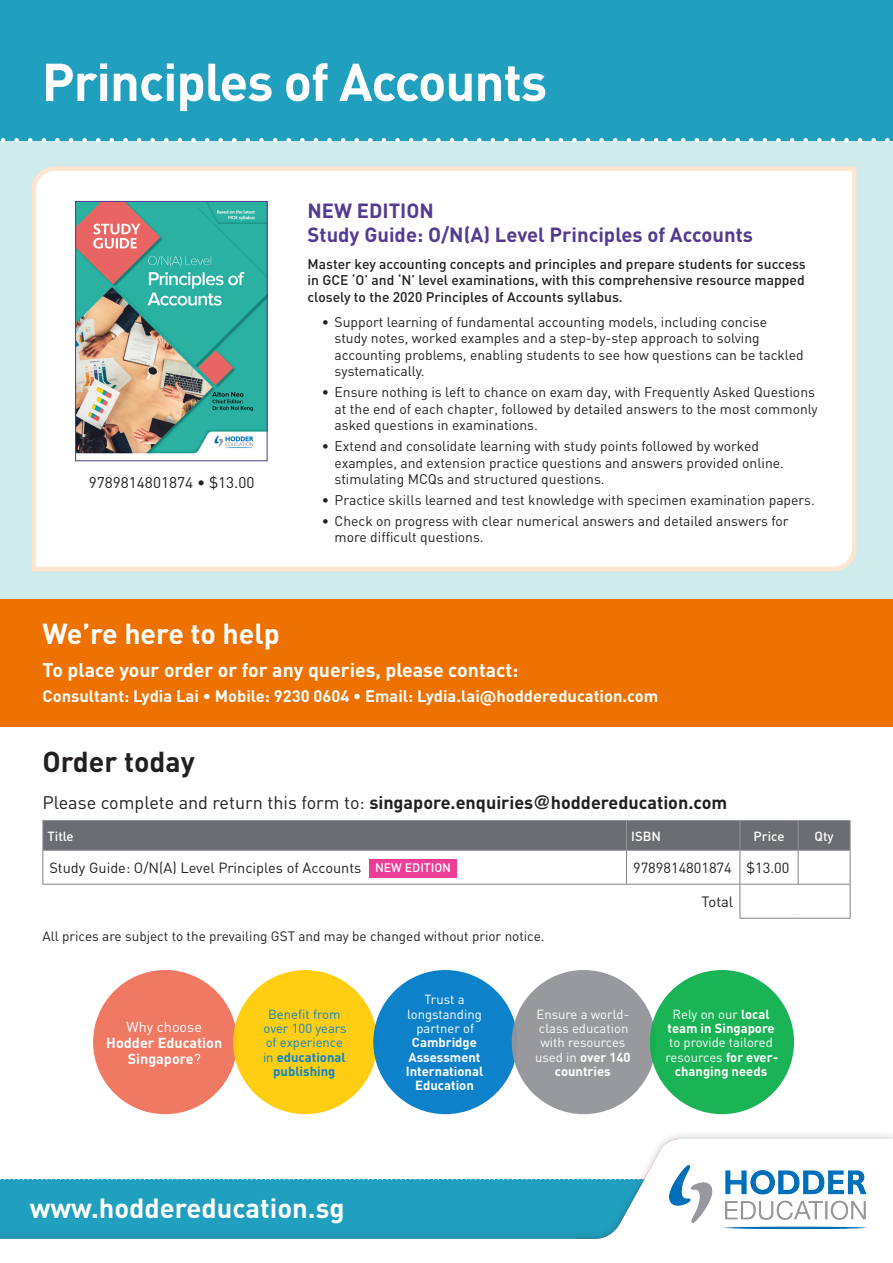
<style>
.page{position:relative;width:893px;height:1263px;background:#fff}
.page>*{position:absolute;margin:0;border:0;box-sizing:border-box;transform-origin:0 0}
.t1{font:700 52.5px "DIN";letter-spacing:-.02em;color:#fff}
.t2{font:700 28.5px "DIN";color:#fff}
.t3{font:700 28.5px "DIN";color:#231f20}
.t4{font:700 27.3px "DIN";color:#fff}
.t5{font:700 20.25px/24.3px "DIN";color:#543a91}
.t6{font:700 19.5px "DIN";color:#fff}
.t7{font:700 18px "DIN";color:#231f20}
.t8{font:700 16.5px "DIN";color:#fff}
.t9{font:15.45px "DIN";color:#231f20}
.t10{font:14.85px "DIN";letter-spacing:-.005em;color:#231f20}
.t11{font:14.55px "DIN";color:#231f20}
.t12{font:700 14.4px/15.6px "DIN";color:#fff;text-align:center}
.t13{font:14.4px "DIN";color:#fff}
.t14{font:13.8px/16.5px "DIN";color:#231f20}
.t15{font:500 13.8px/16.5px "DIN";color:#231f20;text-align:justify}
.t16{font:13.5px "DIN";color:#231f20}
.t17{font:500 13.2px "DIN";color:#fff}
.t18{font:13.05px/14.4px "DIN";color:#fff;text-align:center}
.t19{font:700 13.05px/14.4px "DIN";color:#fff;text-align:center}
.t20{font:13.05px/14.4px "DIN";color:#007cc8;text-align:center}
.t21{font:500 12.15px "DIN";color:#fff}
.s1{font-family:"Nexus Sans Pro"}
.s2{font-weight:400}
.s3{font-family:"Helvetica"}
.s4{font-weight:700}
</style>
<div class="page">
<div style="left:0;top:142px;width:893px;height:458px;background:#cfebec"></div>
<svg style="left:30px;top:165px;width:828px;height:408px"></svg>
<img style="left:77px;top:203px;width:188px;height:256px">
<div style="left:75px;top:201px;width:192px;height:260px;border:1px solid #543a91"></div>
<div style="left:0;top:0;width:893px;height:140px;background:#209fbe"></div>
<svg style="left:0;top:138px;width:893px;height:4px"></svg>
<div style="left:0;top:600px;width:893px;height:127px;background:#ee7202"></div>
<img style="left:0;top:1135px;width:893px;height:104px">
<img style="left:670px;top:1166px;width:197px;height:67px">
<div style="left:43px;top:820px;width:808px;height:30px;background:#6c6d70"></div>
<hr style="left:43px;top:850px;width:583px;height:1px;background:#808285">
<hr style="left:43px;top:850px;width:1px;height:34px;background:#808285">
<hr style="left:626px;top:850px;width:114px;height:1px;background:#808285">
<hr style="left:626px;top:850px;width:1px;height:34px;background:#808285">
<hr style="left:740px;top:850px;width:58px;height:1px;background:#808285">
<hr style="left:740px;top:850px;width:1px;height:34px;background:#808285">
<hr style="left:798px;top:850px;width:52px;height:1px;background:#808285">
<hr style="left:798px;top:850px;width:1px;height:34px;background:#808285">
<hr style="left:850px;top:850px;width:1px;height:34px;background:#808285">
<hr style="left:43px;top:884px;width:583px;height:1px;background:#808285">
<hr style="left:626px;top:884px;width:114px;height:1px;background:#808285">
<hr style="left:740px;top:884px;width:58px;height:1px;background:#808285">
<hr style="left:740px;top:884px;width:1px;height:34px;background:#808285">
<hr style="left:798px;top:884px;width:52px;height:1px;background:#808285">
<hr style="left:850px;top:884px;width:1px;height:34px;background:#808285">
<hr style="left:740px;top:918px;width:58px;height:1px;background:#808285">
<hr style="left:798px;top:918px;width:52px;height:1px;background:#808285">
<div style="left:93px;top:970px;width:144px;height:144px;background:#f07963;border-radius:50%"></div>
<div style="left:233px;top:970px;width:144px;height:144px;background:#ffcd12;border-radius:50%"></div>
<div style="left:373px;top:970px;width:144px;height:144px;background:#0d82ca;border-radius:50%"></div>
<div style="left:512px;top:970px;width:144px;height:144px;background:#939498;border-radius:50%"></div>
<div style="left:650px;top:970px;width:144px;height:144px;background:#1ab456;border-radius:50%"></div>
<div style="left:369px;top:859px;width:88px;height:18px;background:#ed3e97"></div>
<p class="t1" style="left:42px;top:48px;width:507px">Principles of Accounts</p>
<p class="t9" style="left:89px;top:473px;width:167px">9789814801874 • $13.00</p>
<p class="t5" style="left:308px;top:198px;width:447px">NEW EDITION<br>Study Guide: O/N(A) Level Principles of Accounts</p>
<p class="t15" style="left:308px;top:255px;width:500px">Master key accounting concepts and principles and prepare students for success in GCE ‘O’ and ‘N’ level examinations, with this comprehensive resource mapped closely to the 2020 Principles of Accounts syllabus.</p>
<p class="t14" style="left:335px;top:313px;width:470px;text-indent:-13px">• Support learning of fundamental accounting models, including concise<br>study notes, worked examples and a step-by-step approach to solving accounting problems, enabling students to see how questions can be tackled systematically.</p>
<p class="t14" style="left:335px;top:384px;width:485px;text-indent:-13px">• Ensure nothing is left to chance on exam day, with Frequently Asked Questions at the end of each chapter, followed by detailed answers to the most commonly asked questions in examinations.</p>
<p class="t14" style="left:335px;top:437px;width:451px;text-indent:-13px">• Extend and consolidate learning with study points followed by worked examples, and extension practice questions and answers provided online. stimulating MCQs and structured questions.</p>
<p class="t14" style="left:322px;top:491px;width:495px">• Practice skills learned and test knowledge with specimen examination papers.</p>
<p class="t14" style="left:335px;top:512px;width:456px;text-indent:-13px">• Check on progress with clear numerical answers and detailed answers for more difficult questions.</p>
<p class="t2" style="left:43px;top:615px;width:239px">We’re here to help</p>
<p class="t6" style="left:43px;top:657px;width:477px">To place your order or for any queries, please contact:</p>
<p class="t8" style="left:43px;top:685px;width:617px">Consultant: Lydia Lai • Mobile: 9230 0604 • Email: Lydia.lai<span class="s1">@</span>hoddereducation.com</p>
<p class="t3" style="left:43px;top:743px;width:154px">Order today</p>
<p class="t7" style="left:43px;top:791px;width:686px"><span class="s2">Please complete and return this form to:</span> singapore.enquiries<span class="s3">@</span>hoddereducation.com</p>
<p class="t17" style="left:48px;top:827px;width:28px">Title</p>
<p class="t17" style="left:631px;top:827px;width:31px">ISBN</p>
<p class="t17" style="left:754px;top:827px;width:32px">Price</p>
<p class="t17" style="left:814px;top:827px;width:21px">Qty</p>
<p class="t11" style="left:49px;top:859px;width:314px">Study Guide: O/N(A) Level Principles of Accounts</p>
<p class="t11" style="left:633px;top:859px;width:100px">9789814801874</p>
<p class="t11" style="left:746px;top:859px;width:44px">$13.00</p>
<p class="t10" style="left:701px;top:892px;width:33px">Total</p>
<p class="t16" style="left:43px;top:928px;width:503px">All prices are subject to the prevailing GST and may be changed without prior notice.</p>
<p class="t21" style="left:375px;top:860px;width:78px">NEW EDITION</p>
<p class="t13" style="left:127px;top:1018px;width:77px">Why choose</p>
<p class="t12" style="left:106px;top:1034px;width:117px">Hodder Education<br>Singapore<span class="s2">?</span></p>
<p class="t20" style="left:263px;top:1006px;width:85px">Benefit from over 100 years of experience in <span class="s4">educational publishing</span></p>
<p class="t4" style="left:30px;top:1190px;width:316px">www.hoddereducation.sg</p>
<p class="t18" style="left:407px;top:992px;width:76px">Trust a longstanding partner of</p>
<p class="t19" style="left:406px;top:1035px;width:79px">Cambridge<br>Assessment<br>International<br>Education</p>
<p class="t18" style="left:535px;top:1006px;width:97px">Ensure a world&shy;class education with resources used in <span class="s4">over 140 countries</span></p>
<p class="t19" style="left:667px;top:1006px;width:109px"><span class="s2">Rely on our</span> local team in Singapore</p>
<p class="t18" style="left:665px;top:1035px;width:114px">to provide tailored resources <span class="s4">for ever&shy;changing needs</span></p>
</div>
